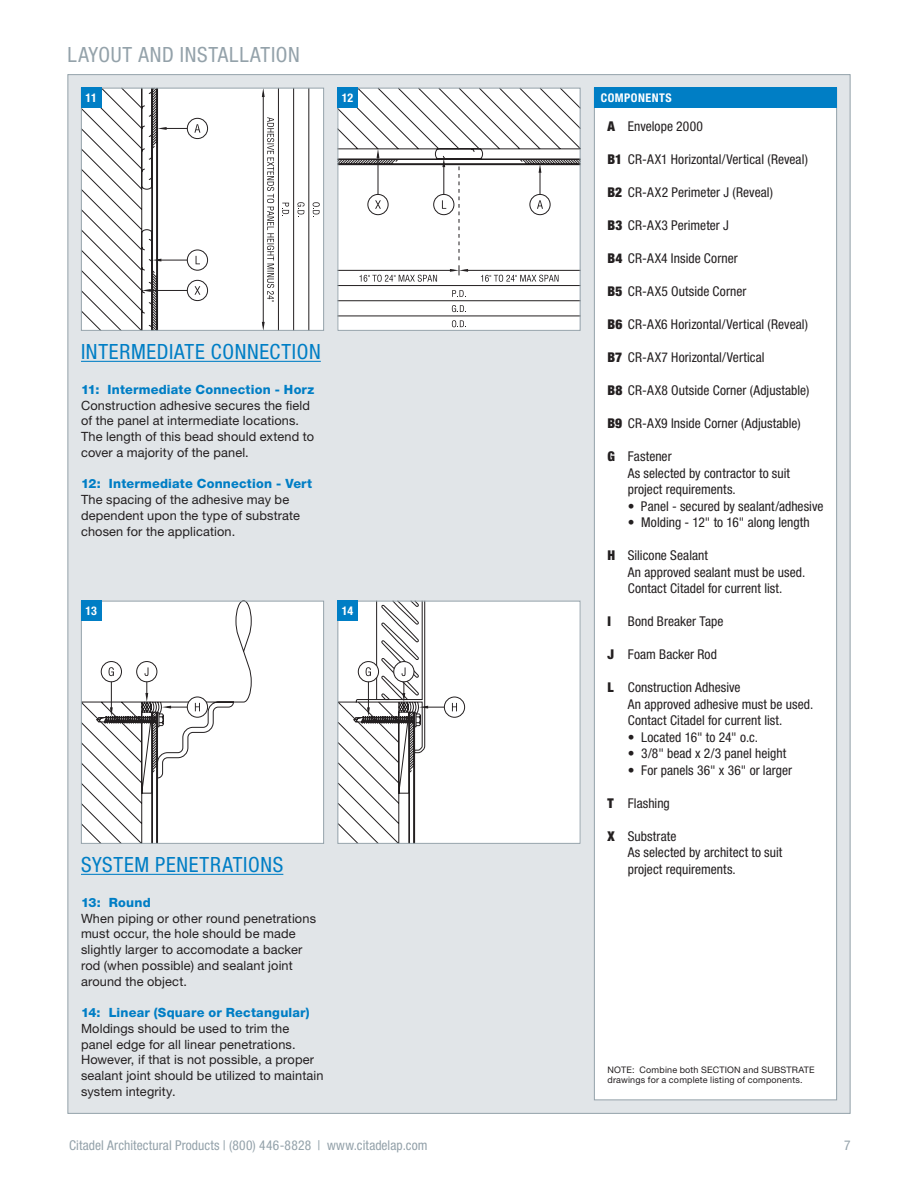
<style>
.page{position:relative;width:918px;height:1188px;background:#fff}
.page>*{position:absolute;margin:0;border:0;box-sizing:border-box;transform-origin:0 0}
.t1{font:condensed 21px "Helvetica Neue LT Std";letter-spacing:.03em;color:#007ec5}
.t2{font:condensed 21px "Helvetica Neue LT Std";letter-spacing:.03em;color:#94a2aa}
.t3{font:condensed 13.5px "Helvetica Neue LT Std";letter-spacing:.005em;color:#231f20}
.t4{font:condensed 13.5px "Helvetica Neue LT Std";letter-spacing:.01em;color:#94a2aa}
.t5{font:12.75px/15.8px "Helvetica Neue LT Std";letter-spacing:.01em;color:#231f20}
.t6{font:800 12.75px "Helvetica Neue LT Std";letter-spacing:.015em;color:#007ec5}
.t7{font:700 condensed 12px "Helvetica Neue LT Std";letter-spacing:.04em;color:#fff}
.t8{font:9px "Helvetica Neue LT Std";letter-spacing:.02em;color:#231f20}
.s1{font-weight:900}
</style>
<div class="page">
<div style="left:68px;top:74px;width:782px;height:1040px;background:#e1e5e8;border:1px solid #94a2aa"></div>
<div style="left:338px;top:88px;width:242px;height:243px;background:#fff"></div>
<svg style="left:340px;top:90px;width:238px;height:227px"></svg>
<hr style="left:338px;top:300px;width:242px;height:1px;background:#231f20">
<hr style="left:338px;top:285px;width:242px;height:1px;background:#231f20">
<hr style="left:338px;top:270px;width:116px;height:1px;background:#231f20">
<svg style="left:452px;top:320px;width:14px;height:7px"></svg>
<svg style="left:452px;top:305px;width:14px;height:7px"></svg>
<svg style="left:452px;top:289px;width:14px;height:8px"></svg>
<svg style="left:481px;top:274px;width:78px;height:8px"></svg>
<div style="left:530px;top:194px;width:20px;height:21px;background:#fff;border-radius:50%"></div>
<div style="left:530px;top:194px;width:21px;height:21px;border:1px solid #231f20;border-radius:50%"></div>
<svg style="left:537px;top:164px;width:6px;height:45px"></svg>
<svg style="left:359px;top:149px;width:109px;height:133px"></svg>
<div style="left:81px;top:601px;width:243px;height:243px;background:#fff"></div>
<svg style="left:83px;top:603px;width:169px;height:239px"></svg>
<div style="left:338px;top:601px;width:242px;height:243px;background:#fff"></div>
<div style="left:444px;top:697px;width:21px;height:21px;border:1px solid #231f20;border-radius:50%"></div>
<svg style="left:452px;top:703px;width:5px;height:8px"></svg>
<svg style="left:340px;top:603px;width:104px;height:239px"></svg>
<div style="left:81px;top:88px;width:243px;height:243px;background:#fff"></div>
<svg style="left:313px;top:202px;width:7px;height:15px"></svg>
<hr style="left:308px;top:88px;width:1px;height:243px;background:#231f20">
<svg style="left:297px;top:202px;width:8px;height:15px"></svg>
<svg style="left:282px;top:203px;width:8px;height:13px"></svg>
<hr style="left:263px;top:93px;width:1px;height:233px;background:#231f20">
<svg style="left:262px;top:322px;width:3px;height:7px"></svg>
<svg style="left:262px;top:90px;width:3px;height:7px"></svg>
<hr style="left:293px;top:88px;width:1px;height:243px;background:#231f20">
<hr style="left:278px;top:88px;width:1px;height:243px;background:#231f20">
<svg style="left:267px;top:117px;width:8px;height:185px"></svg>
<div style="left:187px;top:118px;width:21px;height:21px;border:1px solid #231f20;border-radius:50%"></div>
<svg style="left:194px;top:124px;width:6px;height:9px"></svg>
<div style="left:187px;top:250px;width:21px;height:21px;border:1px solid #231f20;border-radius:50%"></div>
<svg style="left:195px;top:255px;width:5px;height:9px"></svg>
<div style="left:187px;top:280px;width:21px;height:21px;border:1px solid #231f20;border-radius:50%"></div>
<svg style="left:195px;top:286px;width:5px;height:9px"></svg>
<svg style="left:83px;top:90px;width:104px;height:239px"></svg>
<div style="left:594px;top:88px;width:243px;height:1012px;background:#fff;border:1px solid #94a2aa"></div>
<div style="left:81px;top:88px;width:243px;height:243px;border:1px solid #94a2aa"></div>
<div style="left:338px;top:88px;width:242px;height:243px;border:1px solid #94a2aa"></div>
<div style="left:81px;top:601px;width:243px;height:243px;border:1px solid #94a2aa"></div>
<div style="left:338px;top:601px;width:242px;height:243px;border:1px solid #94a2aa"></div>
<div style="left:594px;top:88px;width:243px;height:20px;background:#007ec5"></div>
<div style="left:338px;top:88px;width:20px;height:20px;background:#007ec5"></div>
<div style="left:81px;top:88px;width:20px;height:20px;background:#007ec5"></div>
<div style="left:338px;top:601px;width:20px;height:20px;background:#007ec5"></div>
<div style="left:81px;top:601px;width:20px;height:20px;background:#007ec5"></div>
<hr style="left:81px;top:361px;width:240px;height:1px;background:#007ec5">
<hr style="left:81px;top:874px;width:202px;height:1px;background:#007ec5">
<p class="t2" style="left:68px;top:43px;width:234px">LAYOUT AND INSTALLATION</p>
<p class="t7" style="left:85px;top:91px;width:13px">11</p>
<p class="t7" style="left:342px;top:91px;width:13px">12</p>
<p class="t1" style="left:81px;top:340px;width:241px">INTERMEDIATE CONNECTION</p>
<p class="t6" style="left:81px;top:382px;width:235px">11: Intermediate Connection - Horz</p>
<p class="t5" style="left:81px;top:397px;width:235px">Construction adhesive secures the field of the panel at intermediate locations.<br>The length of this bead should extend to cover a majority of the panel.</p>
<p class="t6" style="left:81px;top:476px;width:233px">12: Intermediate Connection - Vert</p>
<p class="t5" style="left:81px;top:492px;width:210px">The spacing of the adhesive may be</p>
<p class="t5" style="left:81px;top:507px;width:221px">dependent upon the type of substrate</p>
<p class="t5" style="left:81px;top:523px;width:156px">chosen for the application.</p>
<p class="t7" style="left:85px;top:604px;width:13px">13</p>
<p class="t7" style="left:342px;top:604px;width:13px">14</p>
<p class="t1" style="left:81px;top:853px;width:204px">SYSTEM PENETRATIONS</p>
<p class="t6" style="left:81px;top:895px;width:71px">13: Round</p>
<p class="t5" style="left:81px;top:910px;width:237px">When piping or other round penetrations must occur, the hole should be made slightly larger to accomodate a backer rod (when possible) and sealant joint around the object.</p>
<p class="t6" style="left:81px;top:1005px;width:230px">14: Linear (Square or Rectangular)</p>
<p class="t5" style="left:81px;top:1020px;width:244px">Moldings should be used to trim the panel edge for all linear penetrations.<br>However, if that is not possible, a proper sealant joint should be utilized to maintain system integrity.</p>
<p class="t7" style="left:601px;top:91px;width:73px">COMPONENTS</p>
<p class="t3" style="left:608px;top:119px;width:97px"><span class="s1">A</span> Envelope 2000</p>
<p class="t3" style="left:608px;top:152px;width:202px"><span class="s1">B1</span> CR-AX1 Horizontal/Vertical (Reveal)</p>
<p class="t3" style="left:608px;top:185px;width:167px"><span class="s1">B2</span> CR-AX2 Perimeter J (Reveal)</p>
<p class="t3" style="left:608px;top:218px;width:123px"><span class="s1">B3</span> CR-AX3 Perimeter J</p>
<p class="t3" style="left:608px;top:251px;width:132px"><span class="s1">B4</span> CR-AX4 Inside Corner</p>
<p class="t3" style="left:608px;top:284px;width:141px"><span class="s1">B5</span> CR-AX5 Outside Corner</p>
<p class="t3" style="left:608px;top:317px;width:202px"><span class="s1">B6</span> CR-AX6 Horizontal/Vertical (Reveal)</p>
<p class="t3" style="left:608px;top:350px;width:159px"><span class="s1">B7</span> CR-AX7 Horizontal/Vertical</p>
<p class="t3" style="left:608px;top:383px;width:203px"><span class="s1">B8</span> CR-AX8 Outside Corner (Adjustable)</p>
<p class="t3" style="left:608px;top:416px;width:195px"><span class="s1">B9</span> CR-AX9 Inside Corner (Adjustable)</p>
<p class="t3" style="left:608px;top:449px;width:66px"><span class="s1">G</span> Fastener</p>
<p class="t3" style="left:628px;top:465px;width:164px">As selected by contractor to suit</p>
<p class="t3" style="left:628px;top:482px;width:110px">project requirements.</p>
<p class="t3" style="left:628px;top:498px;width:197px">• Panel - secured by sealant/adhesive</p>
<p class="t3" style="left:628px;top:515px;width:184px">• Molding - 12" to 16" along length</p>
<p class="t3" style="left:608px;top:548px;width:102px"><span class="s1">H</span> Silicone Sealant</p>
<p class="t3" style="left:628px;top:564px;width:179px">An approved sealant must be used.</p>
<p class="t3" style="left:628px;top:581px;width:156px">Contact Citadel for current list.</p>
<p class="t3" style="left:608px;top:614px;width:117px"><span class="s1">I</span> Bond Breaker Tape</p>
<p class="t3" style="left:608px;top:647px;width:111px"><span class="s1">J</span> Foam Backer Rod</p>
<p class="t3" style="left:608px;top:680px;width:135px"><span class="s1">L</span> Construction Adhesive</p>
<p class="t3" style="left:628px;top:696px;width:187px">An approved adhesive must be used.</p>
<p class="t3" style="left:628px;top:713px;width:156px">Contact Citadel for current list.</p>
<p class="t3" style="left:628px;top:729px;width:132px">• Located 16" to 24" o.c.</p>
<p class="t3" style="left:628px;top:746px;width:160px">• 3/8" bead x 2/3 panel height</p>
<p class="t3" style="left:628px;top:762px;width:166px">• For panels 36" x 36" or larger</p>
<p class="t3" style="left:608px;top:795px;width:64px"><span class="s1">T</span> Flashing</p>
<p class="t3" style="left:608px;top:828px;width:70px"><span class="s1">X</span> Substrate</p>
<p class="t3" style="left:628px;top:845px;width:156px">As selected by architect to suit</p>
<p class="t3" style="left:628px;top:861px;width:110px">project requirements.</p>
<p class="t8" style="left:608px;top:1064px;width:209px">NOTE: Combine both SECTION and SUBSTRATE</p>
<p class="t8" style="left:608px;top:1075px;width:197px">drawings for a complete listing of components.</p>
<p class="t4" style="left:69px;top:1138px;width:360px">Citadel Architectural Products | (800) 446-8828 | www.citadelap.com</p>
<p class="t4" style="left:844px;top:1138px;width:8px">7</p>
</div>
